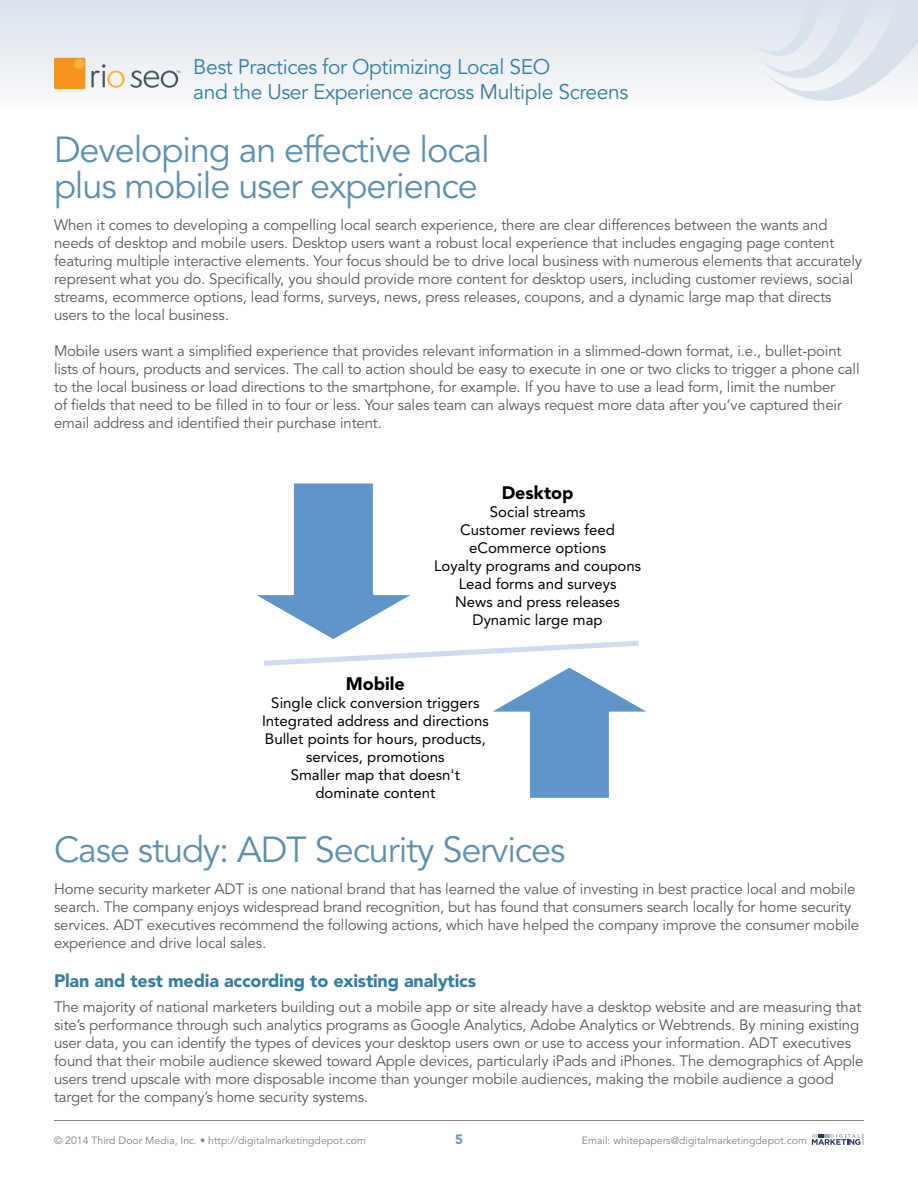
<style>
.page{position:relative;width:918px;height:1188px;background:#fff}
.page>*{position:absolute;margin:0;border:0;box-sizing:border-box;transform-origin:0 0}
.t1{font:36px/36px "Avenir";letter-spacing:-.03em;color:#5d90ae}
.t2{font:21px/25.2px "Avenir";letter-spacing:-.02em;color:#367d9f}
.t3{font:900 18px "Avenir";letter-spacing:-.01em;color:#367d9f}
.t4{font:900 18px "Avenir";color:#000}
.t5{font:15px/18px "Avenir";letter-spacing:-.01em;color:#58595b}
.t6{font:15px/18px "Avenir";color:#000;text-align:center}
.t7{font:900 13.5px "Avenir";color:#6999b1}
.t8{font:10.5px "Avenir";color:#808285}
</style>
<div class="page">
<div style="left:0;top:0;width:918px;height:108px;background:linear-gradient(to bottom,#d8e1ea,#fafbfc)"></div>
<svg style="left:751px;top:0;width:167px;height:108px"></svg>
<hr style="left:54px;top:1120px;width:810px;height:1px;background:#808285">
<svg style="left:812px;top:1134px;width:52px;height:11px"></svg>
<div style="left:54px;top:58px;width:31px;height:31px;background:#f7941e"></div>
<div style="left:74px;top:59px;width:10px;height:10px;background:#fbb040;border-radius:50%"></div>
<svg style="left:91px;top:64px;width:89px;height:24px"></svg>
<svg style="left:257px;top:483px;width:389px;height:315px"></svg>
<h2 class="t2" style="left:193px;top:55px;width:436px">Best Practices for Optimizing Local SEO<br>and the User Experience across Multiple Screens</h2>
<h1 class="t1" style="left:54px;top:133px;width:437px">Developing an effective local plus mobile user experience</h1>
<p class="t5" style="left:54px;top:216px;width:810px">When it comes to developing a compelling local search experience, there are clear differences between the wants and needs of desktop and mobile users. Desktop users want a robust local experience that includes engaging page content featuring multiple interactive elements. Your focus should be to drive local business with numerous elements that accurately represent what you do. Specifically, you should provide more content for desktop users, including customer reviews, social streams, ecommerce options, lead forms, surveys, news, press releases, coupons, and a dynamic large map that directs users to the local business.</p>
<p class="t5" style="left:54px;top:342px;width:807px">Mobile users want a simplified experience that provides relevant information in a slimmed-down format, i.e., bullet-point lists of hours, products and services. The call to action should be easy to execute in one or two clicks to trigger a phone call to the local business or load directions to the smartphone, for example. If you have to use a lead form, limit the number<br>of fields that need to be filled in to four or less. Your sales team can always request more data after you’ve captured their email address and identified their purchase intent.</p>
<p class="t4" style="left:502px;top:482px;width:73px">Desktop</p>
<p class="t6" style="left:434px;top:503px;width:209px">Social streams<br>Customer reviews feed eCommerce options<br>Loyalty programs and coupons<br>Lead forms and surveys<br>News and press releases<br>Dynamic large map</p>
<p class="t4" style="left:346px;top:673px;width:61px">Mobile</p>
<p class="t6" style="left:262px;top:694px;width:228px">Single click conversion triggers<br>Integrated address and directions<br>Bullet points for hours, products, services, promotions<br>Smaller map that doesn't dominate content</p>
<h1 class="t1" style="left:54px;top:833px;width:513px">Case study: ADT Security Services</h1>
<p class="t5" style="left:54px;top:880px;width:807px">Home security marketer ADT is one national brand that has learned the value of investing in best practice local and mobile search. The company enjoys widespread brand recognition, but has found that consumers search locally for home security services. ADT executives recommend the following actions, which have helped the company improve the consumer mobile experience and drive local sales.</p>
<p class="t3" style="left:54px;top:970px;width:424px">Plan and test media according to existing analytics</p>
<p class="t5" style="left:54px;top:998px;width:811px">The majority of national marketers building out a mobile app or site already have a desktop website and are measuring that site’s performance through such analytics programs as Google Analytics, Adobe Analytics or Webtrends. By mining existing user data, you can identify the types of devices your desktop users own or use to access your information. ADT executives found that their mobile audience skewed toward Apple devices, particularly iPads and iPhones. The demographics of Apple users trend upscale with more disposable income than younger mobile audiences, making the mobile audience a good target for the company’s home security systems.</p>
<p class="t8" style="left:54px;top:1135px;width:314px">© 2014 Third Door Media, Inc. • http://digitalmarketingdepot.com</p>
<p class="t7" style="left:455px;top:1131px;width:9px">5</p>
<p class="t8" style="left:582px;top:1135px;width:227px">Email: whitepapers@digitalmarketingdepot.com</p>
</div>
